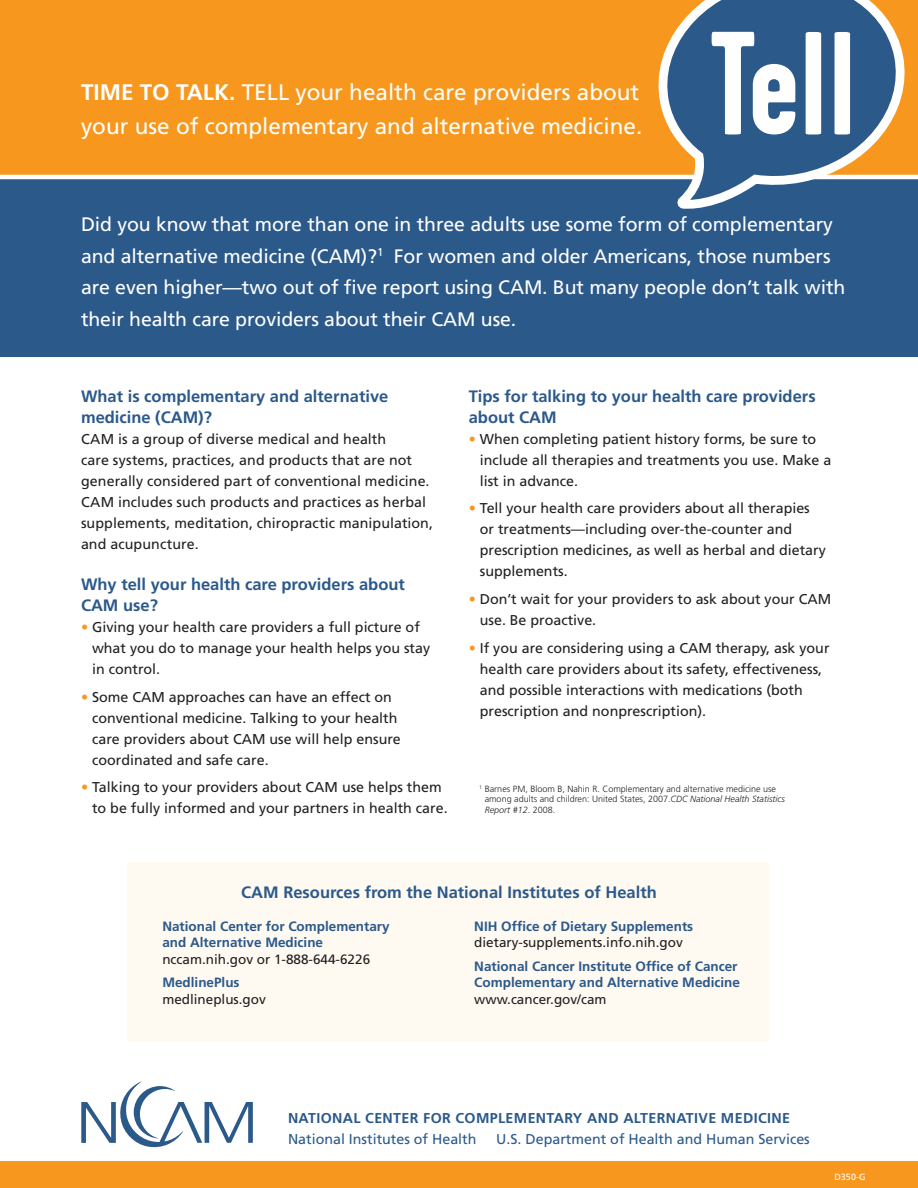
<style>
.page{position:relative;width:918px;height:1188px;background:#fff}
.page>*{position:absolute;margin:0;border:0;box-sizing:border-box;transform-origin:0 0}
.t1{font:22.5px/34.5px "Frutiger";color:#fff}
.t2{font:19.5px/31.5px "Frutiger";letter-spacing:-.005em;color:#fff}
.t3{font:700 16.5px/21px "Frutiger";color:#2b598a}
.t4{font:14.25px/21px "Frutiger";color:#231f20}
.t5{font:14.25px "Frutiger";color:#2b598a}
.t6{font:700 14.25px "Frutiger";letter-spacing:.025em;color:#2b598a}
.t7{font:700 13.5px/16.5px "Frutiger";color:#2b598a}
.t8{font:13.5px/16.5px "Frutiger";color:#231f20}
.Footnote{font:300 9px/10.5px "Frutiger";color:#231f20}
.t9{font:9px "Frutiger";color:#fff}
.s1{font-weight:700}
.s2{color:#f7971d}
.s3{font-style:italic}
.s4{font-weight:400;color:#231f20}
.s5{font-weight:700;color:#2b598a}
</style>
<div class="page">
<div style="left:128px;top:862px;width:642px;height:180px;background:#fef9f1"></div>
<div style="left:0;top:124px;width:918px;height:233px;background:#2b598a"></div>
<div style="left:0;top:0;width:918px;height:179px;background:#f7971d"></div>
<svg style="left:658px;top:0;width:247px;height:209px"></svg>
<svg style="left:712px;top:32px;width:84px;height:103px"></svg>
<svg style="left:806px;top:32px;width:15px;height:103px"></svg>
<svg style="left:835px;top:32px;width:15px;height:103px"></svg>
<svg style="left:81px;top:1082px;width:172px;height:66px"></svg>
<div style="left:0;top:1161px;width:918px;height:27px;background:#f7971d"></div>
<h1 class="t1" style="left:81px;top:75px;width:563px"><span class="s1">Time To Talk.</span> TELL your health care providers about your use of complementary and alternative medicine.</h1>
<p class="t2" style="left:81px;top:208px;width:766px">Did you know that more than one in three adults use some form of complementary and alternative medicine (CAM)?<sup>1</sup> For women and older Americans, those numbers are even higher—two out of five report using CAM. But many people don’t talk with their health care providers about their CAM use.</p>
<h2 class="t3" style="left:81px;top:385px;width:309px">What is complementary and alternative medicine (CAM)?</h2>
<p class="t4" style="left:81px;top:428px;width:354px">CAM is a group of diverse medical and health<br>care systems, practices, and products that are not generally considered part of conventional medicine.<br>CAM includes such products and practices as herbal supplements, meditation, chiropractic manipulation, and acupuncture.</p>
<h2 class="t3" style="left:81px;top:574px;width:325px">Why tell your health care providers about<br>CAM use?</h2>
<p class="t4" style="left:92px;top:616px;width:340px;text-indent:-11px"><span class="s2">•</span> Giving your health care providers a full picture of what you do to manage your health helps you stay in control.</p>
<p class="t4" style="left:92px;top:686px;width:310px;text-indent:-11px"><span class="s2">•</span> Some CAM approaches can have an effect on conventional medicine. Talking to your health care providers about CAM use will help ensure coordinated and safe care.</p>
<p class="t4" style="left:92px;top:777px;width:357px;text-indent:-11px"><span class="s2">•</span> Talking to your providers about CAM use helps them to be fully informed and your partners in health care.</p>
<h2 class="t3" style="left:469px;top:385px;width:348px">Tips for talking to your health care providers about CAM</h2>
<p class="t4" style="left:480px;top:428px;width:353px;text-indent:-11px"><span class="s2">•</span> When completing patient history forms, be sure to include all therapies and treatments you use. Make a list in advance.</p>
<p class="t4" style="left:480px;top:498px;width:348px;text-indent:-11px"><span class="s2">•</span> Tell your health care providers about all therapies or treatments—including over-the-counter and prescription medicines, as well as herbal and dietary supplements.</p>
<p class="t4" style="left:480px;top:589px;width:353px;text-indent:-11px"><span class="s2">•</span> Don’t wait for your providers to ask about your CAM use. Be proactive.</p>
<p class="t4" style="left:480px;top:637px;width:351px;text-indent:-11px"><span class="s2">•</span> If you are considering using a CAM therapy, ask your health care providers about its safety, effectiveness, and possible interactions with medications (both prescription and nonprescription).</p>
<p class="Footnote" style="left:485px;top:783px;width:302px;text-indent:-5px"><sup>1</sup> Barnes PM, Bloom B, Nahin R. Complementary and alternative medicine use among adults and children: United States, 2007.<span class="s3">CDC National Health Statistics<br>Report #12</span>. 2008.</p>
<h2 class="t3" style="left:241px;top:881px;width:417px">CAM Resources from the National Institutes of Health</h2>
<p class="t7" style="left:162px;top:918px;width:229px">National Center for Complementary and Alternative Medicine <span class="s4">nccam.nih.gov or 1-888-644-6226</span></p>
<p class="t8" style="left:162px;top:974px;width:105px"><span class="s5">MedlinePlus </span>medlineplus.gov</p>
<p class="t8" style="left:474px;top:918px;width:221px"><span class="s5">NIH Office of Dietary Supplements </span>dietary-supplements.info.nih.gov</p>
<p class="t7" style="left:474px;top:958px;width:267px">National Cancer Institute Office of Cancer<br>Complementary and Alternative Medicine <span class="s4">www.cancer.gov/cam</span></p>
<p class="t6" style="left:288px;top:1110px;width:503px">National Center for Complementary and Alternative M edicine</p>
<p class="t5" style="left:288px;top:1130px;width:190px">National Institutes of Health</p>
<p class="t5" style="left:496px;top:1130px;width:315px">U.S. Department of Health and Human Services</p>
<p class="t9" style="left:834px;top:1171px;width:33px">D350-G</p>
</div>
